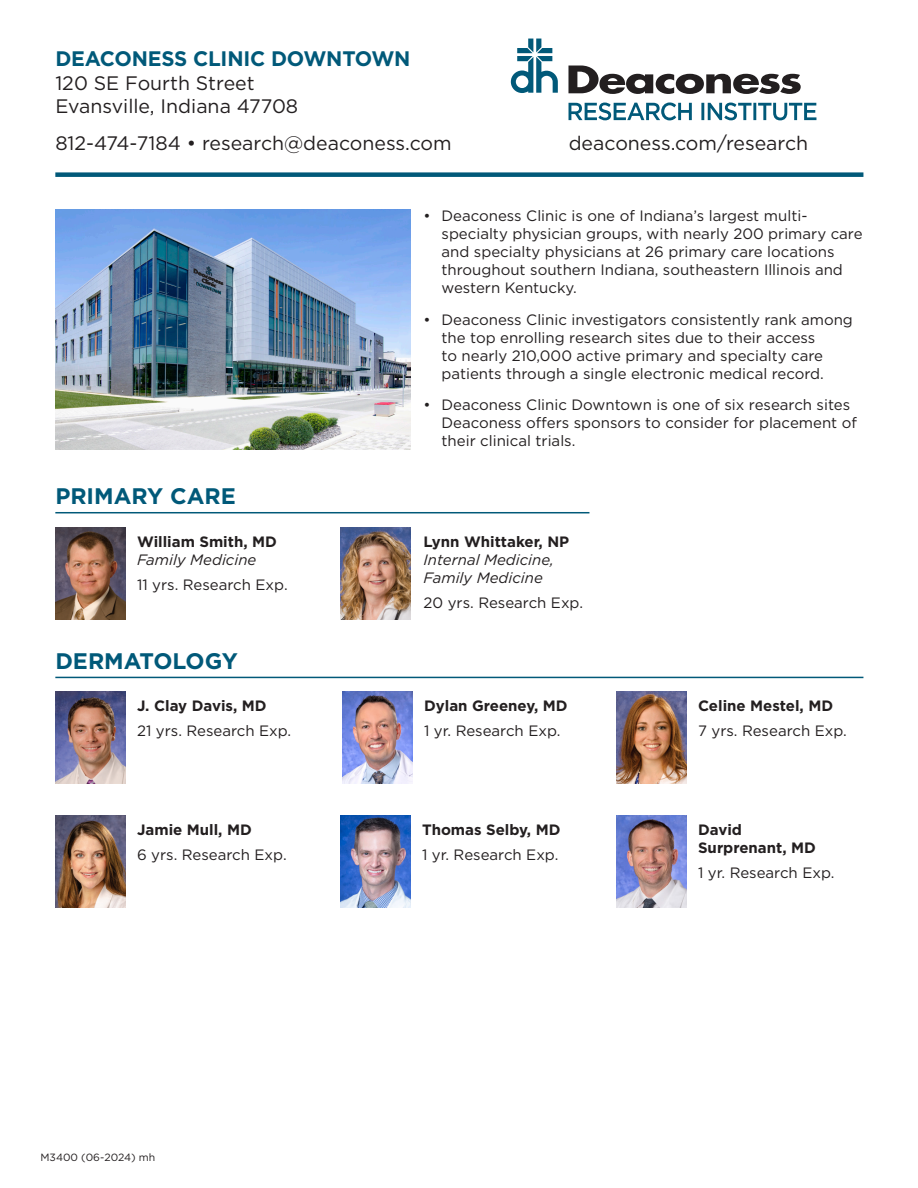
<style>
.page{position:relative;width:918px;height:1188px;background:#fff}
.page>*{position:absolute;margin:0;border:0;box-sizing:border-box;transform-origin:0 0}
.t1{font:700 22.5px "Gotham";color:#015979}
.t2{font:700 21px "Gotham";letter-spacing:-.01em;color:#015979}
.t3{font:19.5px/23.4px "Gotham";color:#231f20}
.t4{font:15px/18px "Gotham";color:#231f20}
.t5{font:700 15px/18px "Gotham";color:#231f20}
.t6{font:italic 15px/18px "Gotham";color:#231f20}
.t7{font:10.5px "Gotham";color:#231f20}
</style>
<div class="page">
<img style="left:55px;top:209px;width:356px;height:240px">
<hr style="left:55px;top:512px;width:534px;height:1px;background:#015979">
<hr style="left:55px;top:677px;width:808px;height:1px;background:#015979">
<img style="left:55px;top:528px;width:71px;height:92px">
<img style="left:55px;top:691px;width:71px;height:92px">
<img style="left:342px;top:691px;width:71px;height:92px">
<img style="left:616px;top:691px;width:71px;height:92px">
<img style="left:340px;top:816px;width:71px;height:92px">
<img style="left:55px;top:816px;width:71px;height:92px">
<img style="left:616px;top:816px;width:71px;height:92px">
<img style="left:340px;top:528px;width:71px;height:92px">
<div style="left:55px;top:172px;width:808px;height:5px;background:#015979"></div>
<svg style="left:511px;top:39px;width:47px;height:54px"></svg>
<svg style="left:568px;top:66px;width:233px;height:28px"></svg>
<svg style="left:569px;top:102px;width:247px;height:18px"></svg>
<h2 class="t2" style="left:55px;top:45px;width:357px">DEACONESS CLINIC DOWNTOWN</h2>
<h3 class="t3" style="left:55px;top:71px;width:244px">120 SE Fourth Street<br>Evansville, Indiana 47708</h3>
<h3 class="t3" style="left:55px;top:131px;width:398px">812-474-7184 • research@deaconess.com</h3>
<h3 class="t3" style="left:569px;top:131px;width:241px">deaconess.com/research</h3>
<h1 class="t1" style="left:55px;top:482px;width:182px">PRIMARY CARE</h1>
<p class="t5" style="left:137px;top:533px;width:141px">William Smith, MD</p>
<p class="t6" style="left:137px;top:551px;width:121px">Family Medicine</p>
<p class="t4" style="left:137px;top:576px;width:152px">11 yrs. Research Exp.</p>
<h1 class="t1" style="left:55px;top:646px;width:184px">DERMATOLOGY</h1>
<p class="t5" style="left:137px;top:697px;width:131px">J. Clay Davis, MD</p>
<p class="t4" style="left:137px;top:721px;width:156px">21 yrs. Research Exp.</p>
<p class="t5" style="left:137px;top:821px;width:116px">Jamie Mull, MD</p>
<p class="t4" style="left:137px;top:846px;width:151px">6 yrs. Research Exp.</p>
<p class="t7" style="left:40px;top:1151px;width:116px">M3400 (06-2024) mh</p>
<p class="t4" style="left:442px;top:207px;width:423px;text-indent:-18px">• Deaconess Clinic is one of Indiana’s largest multi&shy;specialty physician groups, with nearly 200 primary care and specialty physicians at 26 primary care locations throughout southern Indiana, southeastern Illinois and western Kentucky.</p>
<p class="t4" style="left:442px;top:310px;width:413px;text-indent:-18px">• Deaconess Clinic investigators consistently rank among the top enrolling research sites due to their access<br>to nearly 210,000 active primary and specialty care patients through a single electronic medical record.</p>
<p class="t4" style="left:442px;top:396px;width:417px;text-indent:-18px">• Deaconess Clinic Downtown is one of six research sites<br>Deaconess offers sponsors to consider for placement of their clinical trials.</p>
<p class="t5" style="left:424px;top:533px;width:147px">Lynn Whittaker, NP</p>
<p class="t6" style="left:424px;top:551px;width:132px">Internal Medicine,<br>Family Medicine</p>
<p class="t4" style="left:424px;top:594px;width:161px">20 yrs. Research Exp.</p>
<p class="t5" style="left:424px;top:697px;width:145px">Dylan Greeney, MD</p>
<p class="t4" style="left:424px;top:721px;width:138px">1 yr. Research Exp.</p>
<p class="t5" style="left:422px;top:821px;width:140px">Thomas Selby, MD</p>
<p class="t4" style="left:422px;top:846px;width:138px">1 yr. Research Exp.</p>
<p class="t5" style="left:698px;top:697px;width:137px">Celine Mestel, MD</p>
<p class="t4" style="left:698px;top:721px;width:150px">7 yrs. Research Exp.</p>
<p class="t5" style="left:698px;top:821px;width:119px">David<br>Surprenant, MD</p>
<p class="t4" style="left:698px;top:864px;width:138px">1 yr. Research Exp.</p>
</div>
